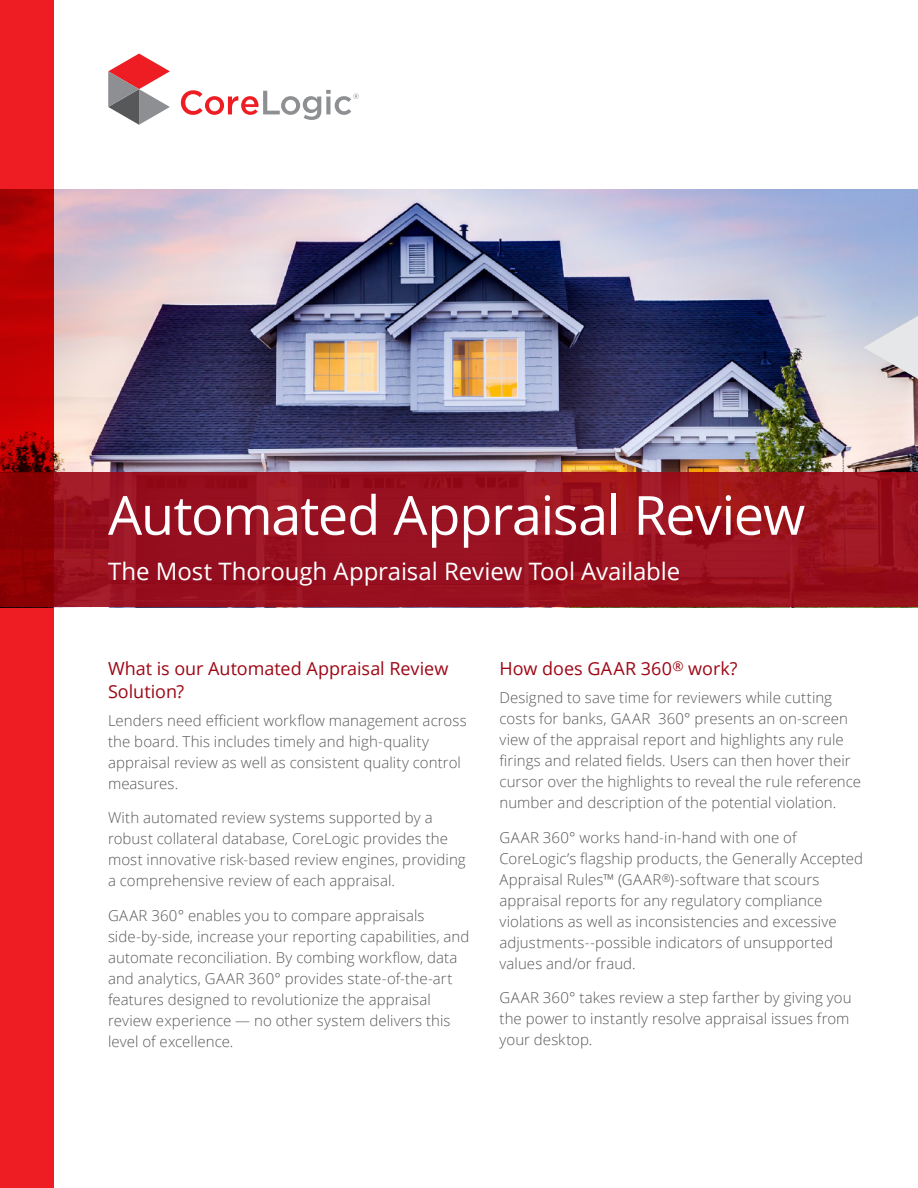
<style>
.page{position:relative;width:918px;height:1188px;background:#fff}
.page>*{position:absolute;margin:0;border:0;box-sizing:border-box;transform-origin:0 0}
.t1{font:54px "Open Sans";letter-spacing:-.02em;color:#fff}
.t2{font:24px "Open Sans";letter-spacing:-.005em;color:#fff}
.t3{font:18px/22.5px "Open Sans";letter-spacing:-.005em;color:#9d0715}
.t4{font:300 15px/21px "Open Sans";letter-spacing:.005em;color:#57585a}
</style>
<div class="page">
<img style="left:54px;top:189px;width:864px;height:283px">
<div style="left:0;top:472px;width:918px;height:136px;background:linear-gradient(to right,#971122,#9b131d)"></div>
<div style="left:0;top:0;width:54px;height:189px;background:#ee1d23"></div>
<div style="left:0;top:608px;width:54px;height:580px;background:#ee1d23"></div>
<svg style="left:0;top:189px;width:54px;height:283px;background:#b80102"></svg>
<div style="left:0;top:472px;width:54px;height:136px;background:linear-gradient(to right,#8c0103,#890103)"></div>
<svg style="left:108px;top:54px;width:62px;height:71px"></svg>
<svg style="left:181px;top:90px;width:178px;height:30px"></svg>
<h1 class="t1" style="left:108px;top:478px;width:699px">Automated Appraisal Review</h1>
<h2 class="t2" style="left:108px;top:555px;width:574px">The Most Thorough Appraisal Review Tool Available</h2>
<p class="t3" style="left:108px;top:657px;width:342px">What is our Automated Appraisal Review<br>Solution?</p>
<p class="t4" style="left:108px;top:709px;width:360px">Lenders need efficient workflow management across the board. This includes timely and high-quality appraisal review as well as consistent quality control measures.</p>
<p class="t4" style="left:108px;top:807px;width:359px">With automated review systems supported by a robust collateral database, CoreLogic provides the most innovative risk-based review engines, providing a comprehensive review of each appraisal.</p>
<p class="t4" style="left:108px;top:904px;width:363px">GAAR 360° enables you to compare appraisals side-by-side, increase your reporting capabilities, and automate reconciliation. By combing workflow, data and analytics, GAAR 360° provides state-of-the-art features designed to revolutionize the appraisal review experience — no other system delivers this level of excellence.</p>
<p class="t3" style="left:500px;top:657px;width:240px">How does GAAR 360<sup>®</sup> work?</p>
<p class="t4" style="left:500px;top:687px;width:363px">Designed to save time for reviewers while cutting costs for banks, GAAR 360° presents an on-screen view of the appraisal report and highlights any rule firings and related fields. Users can then hover their cursor over the highlights to reveal the rule reference number and description of the potential violation.</p>
<p class="t4" style="left:500px;top:826px;width:365px">GAAR 360° works hand-in-hand with one of CoreLogic’s flagship products, the Generally Accepted Appraisal Rules™ (GAAR<sup>®</sup>)-software that scours appraisal reports for any regulatory compliance violations as well as inconsistencies and excessive adjustments--possible indicators of unsupported values and/or fraud.</p>
<p class="t4" style="left:500px;top:987px;width:354px">GAAR 360° takes review a step farther by giving you the power to instantly resolve appraisal issues from your desktop.</p>
</div>
